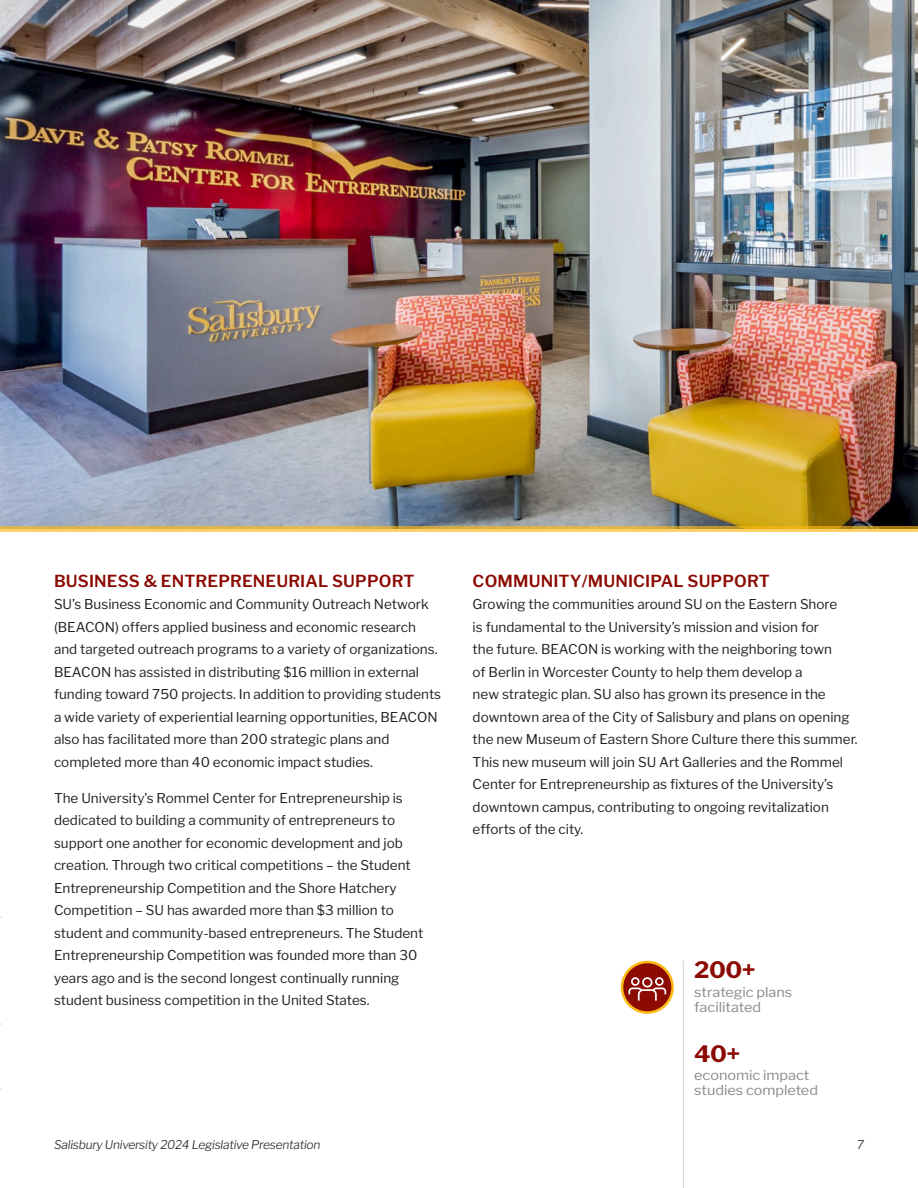
<style>
.page{position:relative;width:918px;height:1188px;background:#fff}
.page>*{position:absolute;margin:0;border:0;box-sizing:border-box;transform-origin:0 0}
.Bullet_header{font:700 22.5px "Libre Franklin";color:#8b0a02;scale:1.06 1}
.t1{font:600 16.5px "Libre Franklin";letter-spacing:.01em;color:#8b0a02}
.Paragraph_-_no_indent{font:13.5px/22.5px "Libre Franklin";color:#231f20}
.Bullet_Text{font:13.5px/15px "Libre Franklin";letter-spacing:-.005em;color:#898a8e;scale:1.07 1}
.t2{font:italic 300 12px "Libre Franklin";letter-spacing:-.02em;color:#231f20}
</style>
<div class="page">
<img style="left:9px;top:0;width:909px;height:526px">
<svg style="left:9px;top:526px;width:909px;height:5px;background:#e5b94e"></svg>
<svg style="left:622px;top:962px;width:51px;height:51px"></svg>
<svg style="left:628px;top:977px;width:38px;height:24px"></svg>
<div style="left:621px;top:961px;width:53px;height:53px;border:3px solid #fcb814;border-radius:50%"></div>
<hr style="left:683px;top:961px;width:1px;height:227px;background:#d4d2d1">
<svg style="left:0;top:0;width:9px;height:1090px"></svg>
<p class="t1" style="left:54px;top:571px;width:362px">BUSINESS &amp; ENTREPRENEURIAL SUPPORT</p>
<p class="Paragraph_-_no_indent" style="left:54px;top:593px;width:389px">SU’s Business Economic and Community Outreach Network (BEACON) offers applied business and economic research and targeted outreach programs to a variety of organizations.<br>BEACON has assisted in distributing $16 million in external funding toward 750 projects. In addition to providing students a wide variety of experiential learning opportunities, BEACON also has facilitated more than 200 strategic plans and completed more than 40 economic impact studies.</p>
<p class="Paragraph_-_no_indent" style="left:54px;top:786px;width:371px">The University’s Rommel Center for Entrepreneurship is dedicated to building a community of entrepreneurs to support one another for economic development and job creation. Through two critical competitions – the Student Entrepreneurship Competition and the Shore Hatchery Competition – SU has awarded more than $3 million to student and community-based entrepreneurs. The Student Entrepreneurship Competition was founded more than 30 years ago and is the second longest continually running student business competition in the United States.</p>
<p class="t1" style="left:473px;top:571px;width:299px">COMMUNITY/MUNICIPAL SUPPORT</p>
<p class="Paragraph_-_no_indent" style="left:473px;top:593px;width:386px">Growing the communities around SU on the Eastern Shore<br>is fundamental to the University’s mission and vision for<br>the future. BEACON is working with the neighboring town<br>of Berlin in Worcester County to help them develop a<br>new strategic plan. SU also has grown its presence in the downtown area of the City of Salisbury and plans on opening the new Museum of Eastern Shore Culture there this summer.<br>This new museum will join SU Art Galleries and the Rommel Center for Entrepreneurship as fixtures of the University’s downtown campus, contributing to ongoing revitalization efforts of the city.</p>
<p class="Bullet_header" style="left:694px;top:957px;width:60px">200+</p>
<p class="Bullet_Text" style="left:694px;top:984px;width:93px">strategic plans facilitated</p>
<p class="Bullet_header" style="left:694px;top:1041px;width:45px">40+</p>
<p class="Bullet_Text" style="left:694px;top:1068px;width:117px">economic impact studies completed</p>
<p class="t2" style="left:54px;top:1137px;width:268px">Salisbury University 2024 Legislative Presentation</p>
<p class="t2" style="left:857px;top:1137px;width:9px">7</p>
</div>
